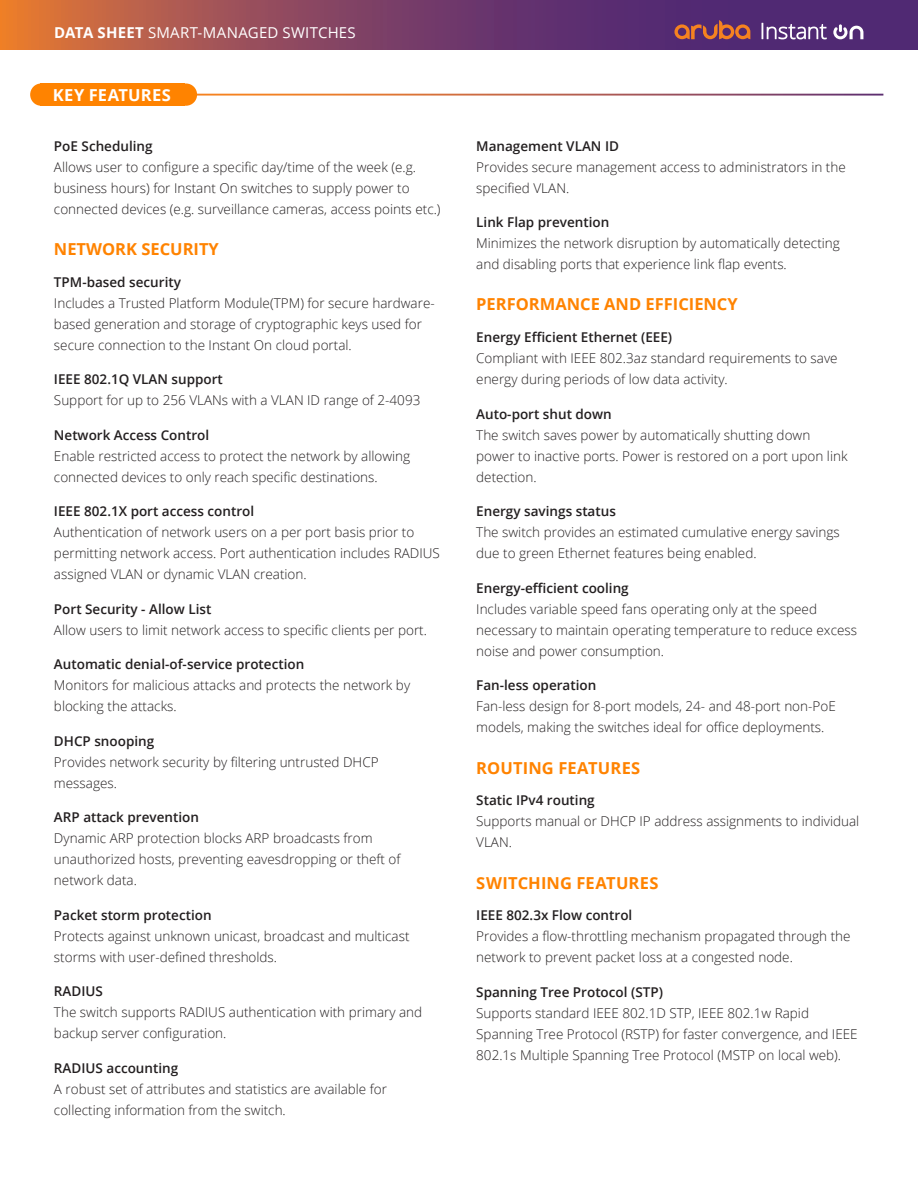
<style>
.page{position:relative;width:918px;height:1188px;background:#fff}
.page>*{position:absolute;margin:0;border:0;box-sizing:border-box;transform-origin:0 0}
.t1{font:700 16.5px "Open Sans";color:#ff8300}
.t2{font:700 16.5px "Open Sans";letter-spacing:.02em;color:#fff}
.t3{font:15px "Open Sans";letter-spacing:.02em;color:#fff}
.t4{font:300 13.5px/21px "Open Sans";color:#231f20}
.t5{font:600 13.5px "Open Sans";color:#231f20}
.s1{font-weight:700}
</style>
<div class="page">
<svg style="left:0;top:0;width:918px;height:49px;background:#804261"></svg>
<svg style="left:674px;top:20px;width:76px;height:19px"></svg>
<svg style="left:833px;top:24px;width:30px;height:15px"></svg>
<svg style="left:762px;top:23px;width:65px;height:16px"></svg>
<div style="left:175px;top:83px;width:22px;height:23px;background:#ff8300;border-radius:50%"></div>
<div style="left:30px;top:83px;width:22px;height:23px;background:#ff8300;border-radius:50%"></div>
<div style="left:40px;top:83px;width:145px;height:23px;background:#ff8300"></div>
<p class="t3" style="left:54px;top:23px;width:303px"><span class="s1">DATA SHEET</span> SMART-MANAGED SWITCHES</p>
<p class="t2" style="left:53px;top:83px;width:119px">KEY FEATURES</p>
<p class="t5" style="left:54px;top:137px;width:100px">PoE Scheduling</p>
<p class="t4" style="left:54px;top:156px;width:388px">Allows user to configure a specific day/time of the week (e.g. business hours) for Instant On switches to supply power to connected devices (e.g. surveillance cameras, access points etc.)</p>
<p class="t1" style="left:54px;top:237px;width:166px">NETWORK SECURITY</p>
<p class="t5" style="left:54px;top:273px;width:128px">TPM-based security</p>
<p class="t4" style="left:54px;top:292px;width:382px">Includes a Trusted Platform Module(TPM) for secure hardware&shy;based generation and storage of cryptographic keys used for secure connection to the Instant On cloud portal.</p>
<p class="t5" style="left:54px;top:370px;width:170px">IEEE 802.1Q VLAN support</p>
<p class="t4" style="left:54px;top:390px;width:368px">Support for up to 256 VLANs with a VLAN ID range of 2-4093</p>
<p class="t5" style="left:54px;top:426px;width:157px">Network Access Control</p>
<p class="t4" style="left:54px;top:445px;width:358px">Enable restricted access to protect the network by allowing connected devices to only reach specific destinations.</p>
<p class="t5" style="left:54px;top:502px;width:202px">IEEE 802.1X port access control</p>
<p class="t4" style="left:54px;top:522px;width:387px">Authentication of network users on a per port basis prior to permitting network access. Port authentication includes RADIUS assigned VLAN or dynamic VLAN creation.</p>
<p class="t5" style="left:54px;top:600px;width:159px">Port Security - Allow List</p>
<p class="t4" style="left:54px;top:619px;width:375px">Allow users to limit network access to specific clients per port.</p>
<p class="t5" style="left:54px;top:655px;width:252px">Automatic denial-of-service protection</p>
<p class="t4" style="left:54px;top:675px;width:358px">Monitors for malicious attacks and protects the network by blocking the attacks.</p>
<p class="t5" style="left:54px;top:732px;width:102px">DHCP snooping</p>
<p class="t4" style="left:54px;top:751px;width:326px">Provides network security by filtering untrusted DHCP messages.</p>
<p class="t5" style="left:54px;top:808px;width:147px">ARP attack prevention</p>
<p class="t4" style="left:54px;top:828px;width:348px">Dynamic ARP protection blocks ARP broadcasts from unauthorized hosts, preventing eavesdropping or theft of network data.</p>
<p class="t5" style="left:54px;top:906px;width:159px">Packet storm protection</p>
<p class="t4" style="left:54px;top:925px;width:357px">Protects against unknown unicast, broadcast and multicast storms with user-defined thresholds.</p>
<p class="t5" style="left:54px;top:982px;width:51px">RADIUS</p>
<p class="t4" style="left:54px;top:1002px;width:370px">The switch supports RADIUS authentication with primary and backup server configuration.</p>
<p class="t5" style="left:54px;top:1059px;width:126px">RADIUS accounting</p>
<p class="t4" style="left:54px;top:1078px;width:335px">A robust set of attributes and statistics are available for collecting information from the switch.</p>
<p class="t5" style="left:476px;top:137px;width:144px">Management VLAN ID</p>
<p class="t4" style="left:476px;top:156px;width:371px">Provides secure management access to administrators in the specified VLAN.</p>
<p class="t5" style="left:476px;top:213px;width:135px">Link Flap prevention</p>
<p class="t4" style="left:476px;top:232px;width:365px">Minimizes the network disruption by automatically detecting and disabling ports that experience link flap events.</p>
<p class="t1" style="left:476px;top:293px;width:263px">PERFORMANCE AND EFFICIENCY</p>
<p class="t5" style="left:476px;top:328px;width:197px">Energy Efficient Ethernet (EEE)</p>
<p class="t4" style="left:476px;top:348px;width:363px">Compliant with IEEE 802.3az standard requirements to save energy during periods of low data activity.</p>
<p class="t5" style="left:476px;top:405px;width:137px">Auto-port shut down</p>
<p class="t4" style="left:476px;top:424px;width:373px">The switch saves power by automatically shutting down power to inactive ports. Power is restored on a port upon link detection.</p>
<p class="t5" style="left:476px;top:502px;width:141px">Energy savings status</p>
<p class="t4" style="left:476px;top:522px;width:365px">The switch provides an estimated cumulative energy savings due to green Ethernet features being enabled.</p>
<p class="t5" style="left:476px;top:579px;width:154px">Energy-efficient cooling</p>
<p class="t4" style="left:476px;top:598px;width:382px">Includes variable speed fans operating only at the speed necessary to maintain operating temperature to reduce excess noise and power consumption.</p>
<p class="t5" style="left:476px;top:676px;width:122px">Fan-less operation</p>
<p class="t4" style="left:476px;top:696px;width:361px">Fan-less design for 8-port models, 24- and 48-port non-PoE models, making the switches ideal for office deployments.</p>
<p class="t1" style="left:476px;top:756px;width:166px">ROUTING FEATURES</p>
<p class="t5" style="left:476px;top:791px;width:120px">Static IPv4 routing</p>
<p class="t4" style="left:476px;top:811px;width:385px">Supports manual or DHCP IP address assignments to individual<br>VLAN.</p>
<p class="t1" style="left:476px;top:871px;width:184px">SWITCHING FEATURES</p>
<p class="t5" style="left:476px;top:906px;width:158px">IEEE 802.3x Flow control</p>
<p class="t4" style="left:476px;top:926px;width:376px">Provides a flow-throttling mechanism propagated through the network to prevent packet loss at a congested node.</p>
<p class="t5" style="left:476px;top:983px;width:188px">Spanning Tree Protocol (STP)</p>
<p class="t4" style="left:476px;top:1002px;width:383px">Supports standard IEEE 802.1D STP, IEEE 802.1w Rapid<br>Spanning Tree Protocol (RSTP) for faster convergence, and IEEE<br>802.1s Multiple Spanning Tree Protocol (MSTP on local web).</p>
</div>
